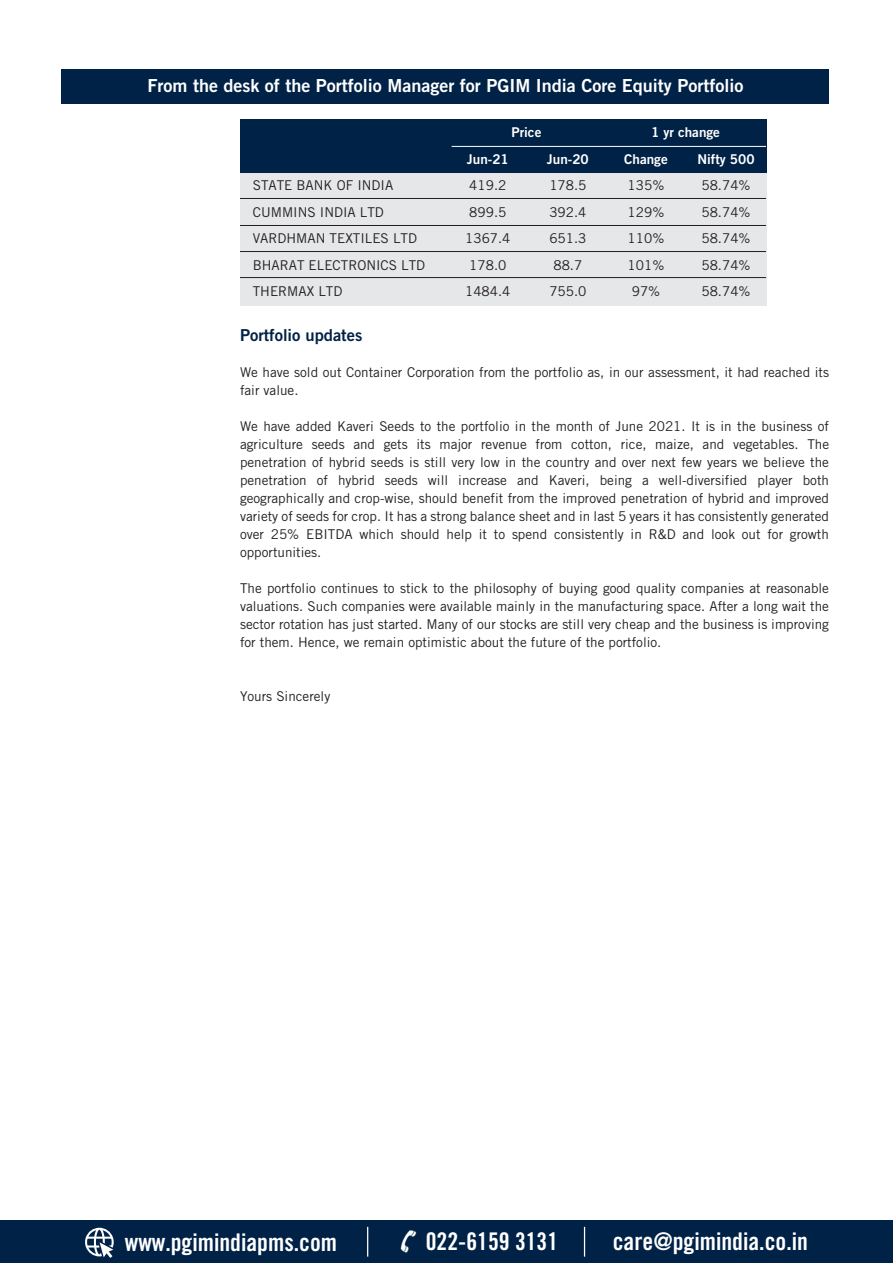
<style>
.page{position:relative;width:893px;height:1263px;background:#fff}
.page>*{position:absolute;margin:0;border:0;box-sizing:border-box;transform-origin:0 0}
.t1{font:700 condensed 24.3px "Prudential Modern";color:#fff}
.t2{font:700 18px "Prudential Modern";color:#fff}
.t3{font:700 16.5px "Prudential Modern";color:#002247}
.t4{font:500 13.5px/18px "Prudential Modern";color:#231f20;text-align:justify}
.t5{font:700 13.5px "Prudential Modern";color:#fff}
</style>
<div class="page">
<div style="left:62px;top:69px;width:767px;height:34px;background:#002247"></div>
<div style="left:0;top:1220px;width:893px;height:43px;background:#002247"></div>
<svg style="left:85px;top:1228px;width:29px;height:30px"></svg>
<svg style="left:367px;top:1227px;width:1px;height:29px"></svg>
<svg style="left:584px;top:1227px;width:1px;height:29px"></svg>
<div style="left:240px;top:119px;width:526px;height:186px;background:#e6e7e8"></div>
<div style="left:240px;top:119px;width:526px;height:53px;background:#002247"></div>
<hr style="left:452px;top:146px;width:314px;height:1px;background:#fff">
<hr style="left:240px;top:198px;width:526px;height:1px;background:#231f20">
<hr style="left:240px;top:225px;width:526px;height:1px;background:#231f20">
<hr style="left:240px;top:251px;width:526px;height:1px;background:#231f20">
<hr style="left:240px;top:277px;width:526px;height:1px;background:#231f20">
<h2 class="t2" style="left:148px;top:74px;width:597px">From the desk of the Portfolio Manager for PGIM India Core Equity Portfolio</h2>
<p class="t5" style="left:511px;top:124px;width:31px">Price</p>
<p class="t5" style="left:651px;top:124px;width:70px">1 yr change</p>
<p class="t5" style="left:467px;top:151px;width:43px">Jun-21</p>
<p class="t5" style="left:547px;top:151px;width:43px">Jun-20</p>
<p class="t5" style="left:624px;top:151px;width:45px">Change</p>
<p class="t5" style="left:697px;top:151px;width:59px">Nifty 500</p>
<p class="t4" style="left:253px;top:176px;width:142px">STATE BANK OF INDIA</p>
<p class="t4" style="left:469px;top:176px;width:39px">419.2</p>
<p class="t4" style="left:549px;top:176px;width:39px">178.5</p>
<p class="t4" style="left:628px;top:176px;width:38px">135%</p>
<p class="t4" style="left:701px;top:176px;width:51px">58.74%</p>
<p class="t4" style="left:253px;top:203px;width:133px">CUMMINS INDIA LTD</p>
<p class="t4" style="left:469px;top:203px;width:39px">899.5</p>
<p class="t4" style="left:549px;top:203px;width:39px">392.4</p>
<p class="t4" style="left:628px;top:203px;width:38px">129%</p>
<p class="t4" style="left:701px;top:203px;width:51px">58.74%</p>
<p class="t4" style="left:253px;top:229px;width:166px">VARDHMAN TEXTILES LTD</p>
<p class="t4" style="left:465px;top:229px;width:47px">1367.4</p>
<p class="t4" style="left:549px;top:229px;width:39px">651.3</p>
<p class="t4" style="left:628px;top:229px;width:38px">110%</p>
<p class="t4" style="left:701px;top:229px;width:51px">58.74%</p>
<p class="t4" style="left:253px;top:256px;width:174px">BHARAT ELECTRONICS LTD</p>
<p class="t4" style="left:469px;top:256px;width:39px">178.0</p>
<p class="t4" style="left:553px;top:256px;width:30px">88.7</p>
<p class="t4" style="left:628px;top:256px;width:38px">101%</p>
<p class="t4" style="left:701px;top:256px;width:51px">58.74%</p>
<p class="t4" style="left:253px;top:282px;width:91px">THERMAX LTD</p>
<p class="t4" style="left:465px;top:282px;width:47px">1484.4</p>
<p class="t4" style="left:549px;top:282px;width:39px">755.0</p>
<p class="t4" style="left:632px;top:282px;width:30px">97%</p>
<p class="t4" style="left:701px;top:282px;width:51px">58.74%</p>
<p class="t3" style="left:240px;top:325px;width:124px">Portfolio updates</p>
<p class="t4" style="left:240px;top:363px;width:591px">We have sold out Container Corporation from the portfolio as, in our assessment, it had reached its fair value.</p>
<p class="t4" style="left:240px;top:417px;width:591px">We have added Kaveri Seeds to the portfolio in the month of June 2021. It is in the business of agriculture seeds and gets its major revenue from cotton, rice, maize, and vegetables. The penetration of hybrid seeds is still very low in the country and over next few years we believe the penetration of hybrid seeds will increase and Kaveri, being a well-diversified player both geographically and crop-wise, should benefit from the improved penetration of hybrid and improved variety of seeds for crop. It has a strong balance sheet and in last 5 years it has consistently generated over 25% EBITDA which should help it to spend consistently in R&amp;D and look out for growth opportunities.</p>
<p class="t4" style="left:240px;top:579px;width:591px">The portfolio continues to stick to the philosophy of buying good quality companies at reasonable valuations. Such companies were available mainly in the manufacturing space. After a long wait the sector rotation has just started. Many of our stocks are still very cheap and the business is improving for them. Hence, we remain optimistic about the future of the portfolio.</p>
<p class="t4" style="left:240px;top:687px;width:92px">Yours Sincerely</p>
<h1 class="t1" style="left:125px;top:1227px;width:214px">www.pgimindiapms.com</h1>
<h1 class="t1" style="left:426px;top:1227px;width:134px">022-6159 3131</h1>
<h1 class="t1" style="left:613px;top:1227px;width:197px">care@pgimindia.co.in</h1>
</div>
